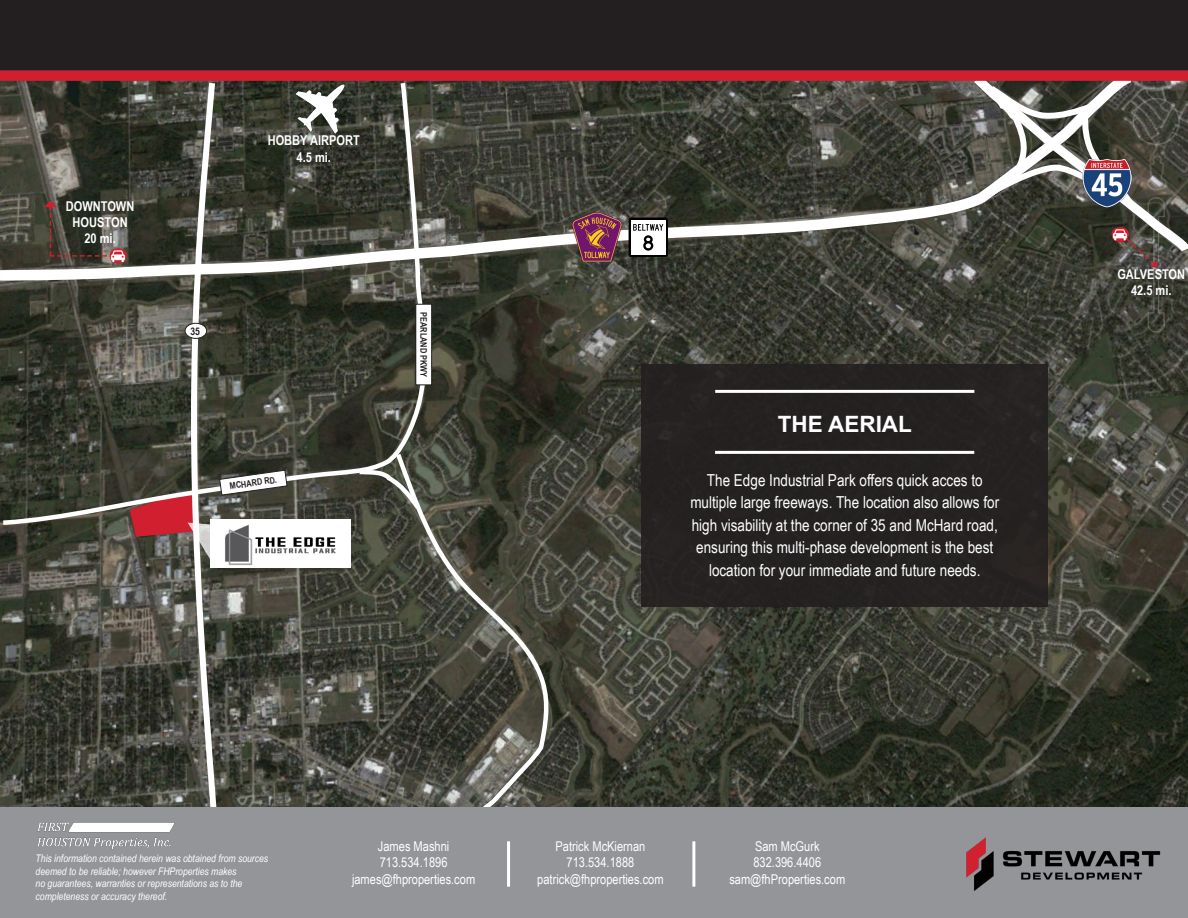
<style>
.page{position:relative;width:1188px;height:918px;background:#fff}
.page>*{position:absolute;margin:0;border:0;box-sizing:border-box;transform-origin:0 0}
.t1{font:700 22.5px "Arial";color:#fff}
.t2{font:16.5px/22.5px "Arial Narrow";color:#fff;text-align:center}
.t3{font:13.5px "Arial Narrow";color:#fff}
.t4{font:700 13.5px/16.2px "Arial Narrow";color:#fff;text-align:center}
.t5{font:italic 10.5px/12.6px "Arial Narrow";color:#fff}
.t6{font:700 10.5px "Arial Narrow";color:#231f20}
.t7{font:700 9px "Arial Narrow";color:#231f20}
</style>
<div class="page">
<img style="left:0;top:267px;width:1188px;height:540px">
<div style="left:210px;top:519px;width:141px;height:49px;background:#fff"></div>
<img style="left:288px;top:537px;width:48px;height:17px">
<div style="left:0;top:0;width:1188px;height:78px;background:#231f20"></div>
<svg style="left:436px;top:81px;width:703px;height:205px;background:#484940"></svg>
<svg style="left:0;top:81px;width:436px;height:446px;background:#48493f"></svg>
<svg style="left:392px;top:449px;width:163px;height:358px;background:#4d4d43"></svg>
<svg style="left:355px;top:467px;width:69px;height:47px"></svg>
<div style="left:0;top:70px;width:1188px;height:11px;background:#d0202f"></div>
<img style="left:288px;top:84px;width:71px;height:49px">
<svg style="left:965px;top:70px;width:223px;height:197px"></svg>
<svg style="left:1112px;top:227px;width:17px;height:15px"></svg>
<img style="left:1112px;top:228px;width:17px;height:13px">
<img style="left:110px;top:249px;width:17px;height:13px">
<svg style="left:44px;top:201px;width:63px;height:56px;background:#3e3a30"></svg>
<div style="left:642px;top:364px;width:406px;height:244px;background:#231f20"></div>
<hr style="left:715px;top:390px;width:259px;height:3px;background:#fff">
<hr style="left:715px;top:451px;width:259px;height:3px;background:#fff">
<div style="left:0;top:807px;width:1188px;height:111px;background:#939598"></div>
<hr style="left:692px;top:841px;width:3px;height:46px;background:#fff">
<hr style="left:507px;top:841px;width:3px;height:46px;background:#fff">
<img style="left:966px;top:837px;width:195px;height:54px">
<img style="left:37px;top:822px;width:136px;height:27px">
<div style="left:416px;top:304px;width:16px;height:81px;background:#fff"></div>
<div style="left:415px;top:304px;width:17px;height:81px;border:1px solid #231f20"></div>
<svg style="left:130px;top:80px;width:158px;height:745px;background:#59574f"></svg>
<div style="left:185px;top:323px;width:22px;height:15px;background:#fff;border-radius:50%"></div>
<div style="left:185px;top:323px;width:22px;height:16px;border:1px solid #231f20;border-radius:50%"></div>
<img style="left:1082px;top:159px;width:49px;height:49px">
<img style="left:572px;top:213px;width:49px;height:49px">
<div style="left:629px;top:218px;width:39px;height:39px;background:linear-gradient(to right,#fff,#fff);border-radius:2px"></div>
<div style="left:631px;top:220px;width:35px;height:34px;background:#fff"></div>
<svg style="left:633px;top:224px;width:30px;height:27px"></svg>
<p class="t4" style="left:66px;top:197px;width:70px">DOWNTOWN<br>HOUSTON</p>
<p class="t4" style="left:84px;top:229px;width:33px">20 mi.</p>
<p class="t4" style="left:268px;top:132px;width:94px">HOBBY AIRPORT</p>
<p class="t4" style="left:297px;top:148px;width:36px">4.5 mi.</p>
<p class="t6" style="left:190px;top:323px;width:11px">35</p>
<p class="t7" style="left:229px;top:479px;width:49px;rotate:-8deg">MCHARD RD.</p>
<p class="t7" style="left:430px;top:312px;width:67px;rotate:90deg">PEARLAND PKWY</p>
<p class="t1" style="left:778px;top:408px;width:136px">THE AERIAL</p>
<p class="t2" style="left:690px;top:468px;width:310px">The Edge Industrial Park offers quick acces to multiple large freeways. The location also allows for high visability at the corner of 35 and McHard road, ensuring this multi-phase development is the best location for your immediate and future needs.</p>
<p class="t5" style="left:36px;top:852px;width:234px">This information contained herein was obtained from sources deemed to be reliable; however FHProperties makes<br>no guarantees, warranties or representations as to the completeness or accuracy thereof.</p>
<p class="t3" style="left:378px;top:836px;width:73px">James Mashni</p>
<p class="t3" style="left:380px;top:853px;width:69px">713.534.1896</p>
<p class="t3" style="left:352px;top:869px;width:125px">james@fhproperties.com</p>
<p class="t3" style="left:556px;top:836px;width:91px">Patrick McKiernan</p>
<p class="t3" style="left:567px;top:853px;width:69px">713.534.1888</p>
<p class="t3" style="left:537px;top:869px;width:128px">patrick@fhproperties.com</p>
<p class="t3" style="left:755px;top:836px;width:66px">Sam McGurk</p>
<p class="t3" style="left:753px;top:853px;width:69px">832.396.4406</p>
<p class="t3" style="left:729px;top:869px;width:117px">sam@fhProperties.com</p>
<p class="t4" style="left:1117px;top:265px;width:69px">GALVESTON</p>
<p class="t4" style="left:1131px;top:281px;width:42px">42.5 mi.</p>
</div>
